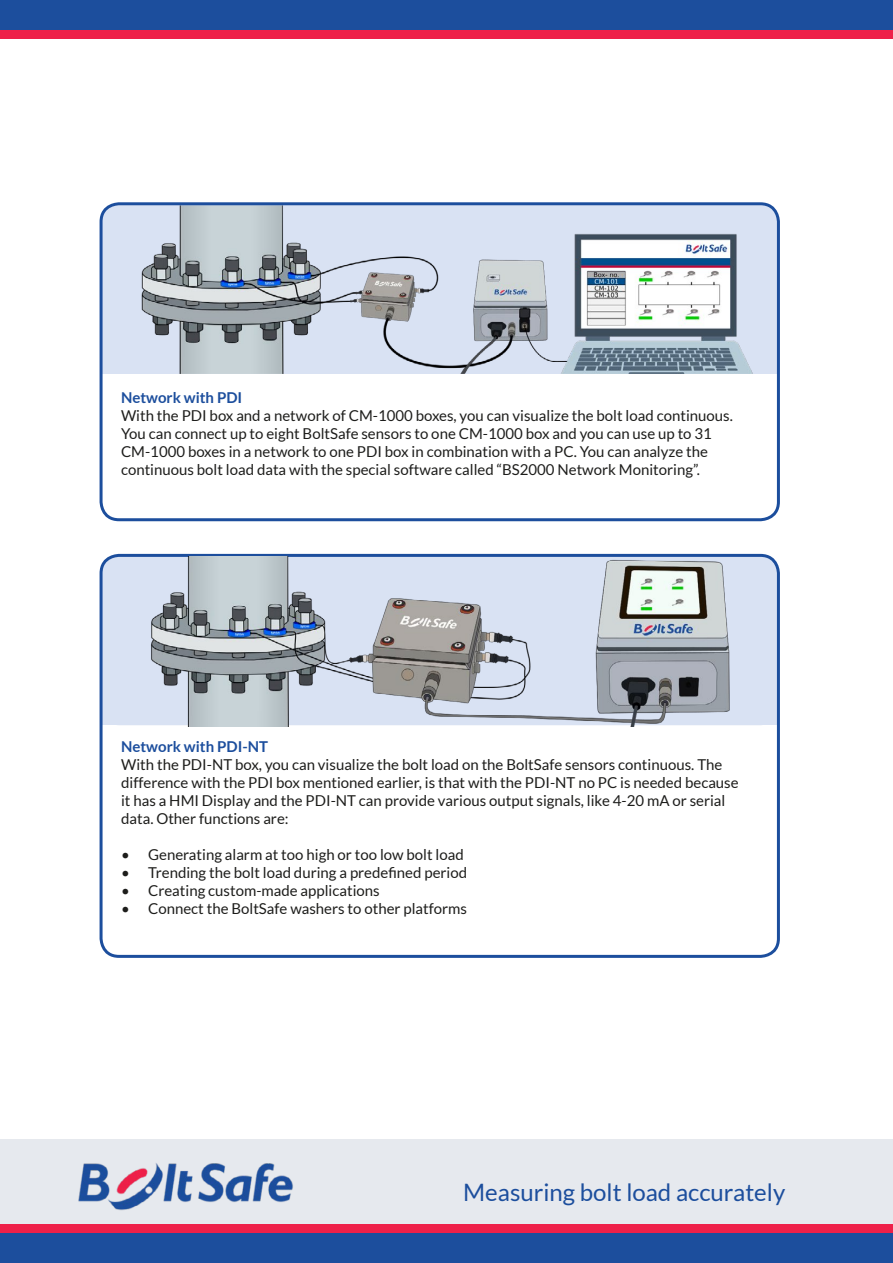
<style>
.page{position:relative;width:893px;height:1263px;background:#fff}
.page>*{position:absolute;margin:0;border:0;box-sizing:border-box;transform-origin:0 0}
.t1{font:24px "Lato";color:#1c4e9d}
.t2{font:15px/18px "Lato";color:#1d1d1b}
.t3{font:700 15px "Lato";color:#1c4e9d}
</style>
<div class="page">
<img style="left:101px;top:206px;width:675px;height:168px">
<div style="left:0;top:0;width:893px;height:30px;background:#1c4e9d"></div>
<div style="left:0;top:30px;width:893px;height:8px;background:#ee2049"></div>
<div style="left:0;top:1140px;width:893px;height:85px;background:#e6e9ee"></div>
<div style="left:0;top:1233px;width:893px;height:30px;background:#1c4e9d"></div>
<div style="left:0;top:1225px;width:893px;height:8px;background:#ee2049"></div>
<img style="left:78px;top:1163px;width:215px;height:48px">
<div style="left:100px;top:202px;width:680px;height:319px;border:3px solid #1c4e9d;border-radius:18px"></div>
<div style="left:100px;top:554px;width:680px;height:404px;border:3px solid #1c4e9d;border-radius:18px"></div>
<img style="left:104px;top:557px;width:673px;height:169px">
<p class="t3" style="left:121px;top:389px;width:123px">Network with PDI</p>
<p class="t2" style="left:121px;top:407px;width:613px">With the PDI box and a network of CM-1000 boxes, you can visualize the bolt load continuous.<br>You can connect up to eight BoltSafe sensors to one CM-1000 box and you can use up to 31<br>CM-1000 boxes in a network to one PDI box in combination with a PC. You can analyze the continuous bolt load data with the special software called “BS2000 Network Monitoring”.</p>
<p class="t3" style="left:121px;top:738px;width:148px">Network with PDI-NT</p>
<p class="t2" style="left:121px;top:755px;width:619px">With the PDI-NT box, you can visualize the bolt load on the BoltSafe sensors continuous. The difference with the PDI box mentioned earlier, is that with the PDI-NT no PC is needed because it has a HMI Display and the PDI-NT can provide various output signals, like 4-20 mA or serial data. Other functions are:</p>
<p class="t2" style="left:121px;top:845px;width:344px">• Generating alarm at too high or too low bolt load</p>
<p class="t2" style="left:121px;top:863px;width:348px">• Trending the bolt load during a predefined period</p>
<p class="t2" style="left:121px;top:881px;width:260px">• Creating custom-made applications</p>
<p class="t2" style="left:121px;top:899px;width:347px">• Connect the BoltSafe washers to other platforms</p>
<h1 class="t1" style="left:463px;top:1179px;width:324px">Measuring bolt load accurately</h1>
</div>
